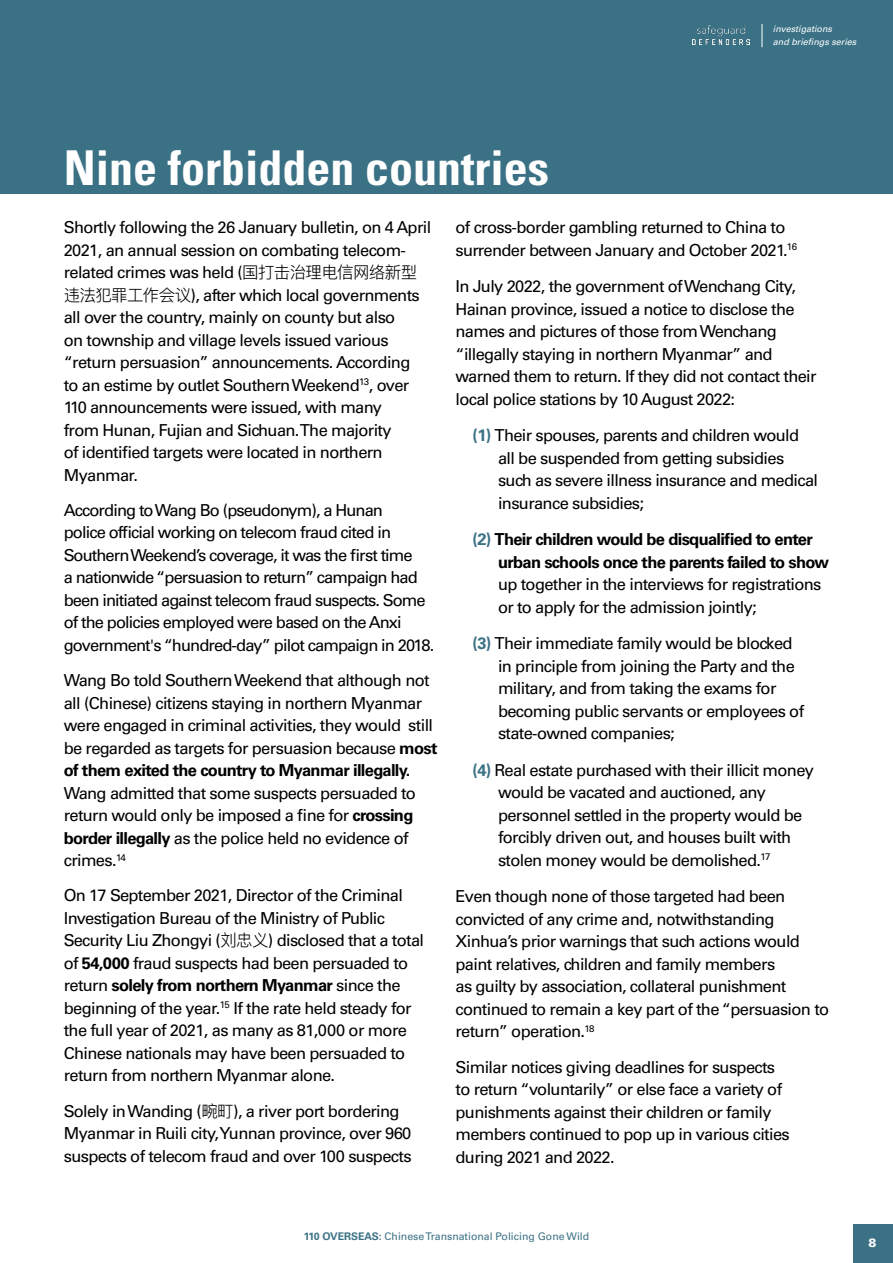
<style>
.page{position:relative;width:893px;height:1263px;background:#fff}
.page>*{position:absolute;margin:0;border:0;box-sizing:border-box;transform-origin:0 0}
.t1{font:700 condensed 48px "Univers LT Std";color:#fff}
.t2{font:16.5px/22.5px "Univers LT Std";letter-spacing:-.04em;color:#000}
.t3{font:700 16.5px/22.5px "Univers LT Std";letter-spacing:-.04em;color:#000}
.t4{font:900 12px "Univers LT Std";color:#fff}
.t5{font:10.5px "Univers LT Std";color:#3b7185}
.t6{font:italic 9px/13.5px "Univers LT Std";color:#fff}
.s1{font-family:"Ping Fang SC";font-weight:300}
.s2{font-weight:700}
.s3{font-weight:700;color:#3b7185}
.s4{color:#3b7185}
</style>
<div class="page">
<div style="left:854px;top:1225px;width:39px;height:38px;background:#3b7185"></div>
<div style="left:0;top:0;width:893px;height:194px;background:#3b7185"></div>
<img style="left:692px;top:25px;width:57px;height:20px">
<svg style="left:762px;top:24px;width:1px;height:23px"></svg>
<p class="t6" style="left:773px;top:22px;width:85px">investigations<br>and briefings series</p>
<h1 class="t1" style="left:64px;top:138px;width:487px">Nine forbidden countries</h1>
<p class="t2" style="left:64px;top:216px;width:369px">Shortly following the 26 January bulletin, on 4 April 2021, an annual session on combating telecom&shy;related crimes was held (<span class="s1">国打击治理电信网络新型违法犯罪工作会议</span>), after which local governments all over the country, mainly on county but also<br>on township and village levels issued various “return persuasion” announcements. According<br>to an estime by outlet Southern Weekend<sup>13</sup>, over 110 announcements were issued, with many<br>from Hunan, Fujian and Sichuan. The majority<br>of identified targets were located in northern Myanmar.</p>
<p class="t2" style="left:64px;top:499px;width:372px">According to Wang Bo (pseudonym), a Hunan<br>police official working on telecom fraud cited in Southern Weekend’s coverage, it was the first time<br>a nationwide “persuasion to return” campaign had been initiated against telecom fraud suspects. Some of the policies employed were based on the Anxi government's “hundred-day” pilot campaign in 2018.</p>
<p class="t2" style="left:64px;top:669px;width:375px">Wang Bo told Southern Weekend that although not all (Chinese) citizens staying in northern Myanmar were engaged in criminal activities, they would still be regarded as targets for persuasion because <span class="s2">most of them exited the country to Myanmar illegally.</span></p>
<p class="t2" style="left:64px;top:782px;width:354px">Wang admitted that some suspects persuaded to return would only be imposed a fine for <span class="s2">crossing border illegally</span> as the police held no evidence of crimes.<sup>14</sup></p>
<p class="t2" style="left:64px;top:884px;width:362px">On 17 September 2021, Director of the Criminal Investigation Bureau of the Ministry of Public Security Liu Zhongyi (<span class="s1">刘忠义</span>) disclosed that a total of <span class="s2">54,000</span> fraud suspects had been persuaded to return <span class="s2">solely from northern Myanmar</span> since the beginning of the year.<sup>15</sup> If the rate held steady for the full year of 2021, as many as 81,000 or more Chinese nationals may have been persuaded to return from northern Myanmar alone.</p>
<p class="t2" style="left:64px;top:1100px;width:349px">Solely in Wanding (<span class="s1">畹町</span>), a river port bordering<br>Myanmar in Ruili city, Yunnan province, over 960 suspects of telecom fraud and over 100 suspects</p>
<p class="t2" style="left:455px;top:216px;width:343px">of cross-border gambling returned to China to surrender between January and October 2021.<sup>16</sup></p>
<p class="t2" style="left:455px;top:275px;width:363px">In July 2022, the government of Wenchang City, Hainan province, issued a notice to disclose the names and pictures of those from Wenchang “illegally staying in northern Myanmar” and warned them to return. If they did not contact their local police stations by 10 August 2022:</p>
<p class="t2" style="left:498px;top:424px;width:322px;text-indent:-26px"><span class="s3">(1)</span> Their spouses, parents and children would all be suspended from getting subsidies such as severe illness insurance and medical insurance subsidies;</p>
<p class="t3" style="left:498px;top:528px;width:333px;text-indent:-26px"><span class="s4">(2)</span> Their children would be disqualified to enter urban schools once the parents failed to show</p>
<p class="t2" style="left:498px;top:573px;width:325px">up together in the interviews for registrations or to apply for the admission jointly;</p>
<p class="t2" style="left:498px;top:632px;width:308px;text-indent:-26px"><span class="s3">(3)</span> Their immediate family would be blocked in principle from joining the Party and the military, and from taking the exams for becoming public servants or employees of state-owned companies;</p>
<p class="t2" style="left:498px;top:759px;width:317px;text-indent:-26px"><span class="s3">(4)</span> Real estate purchased with their illicit money would be vacated and auctioned, any personnel settled in the property would be forcibly driven out, and houses built with stolen money would be demolished.<sup>17</sup></p>
<p class="t2" style="left:455px;top:885px;width:375px">Even though none of those targeted had been convicted of any crime and, notwithstanding Xinhua’s prior warnings that such actions would paint relatives, children and family members<br>as guilty by association, collateral punishment continued to remain a key part of the “persuasion to return” operation.<sup>18</sup></p>
<p class="t2" style="left:455px;top:1055px;width:336px">Similar notices giving deadlines for suspects to return “voluntarily” or else face a variety of punishments against their children or family members continued to pop up in various cities during 2021 and 2022.</p>
<p class="t5" style="left:304px;top:1230px;width:287px"><span class="s2">110 OVERSEAS:</span> Chinese Transnational Policing Gone Wild</p>
<p class="t4" style="left:868px;top:1235px;width:10px">8</p>
</div>
